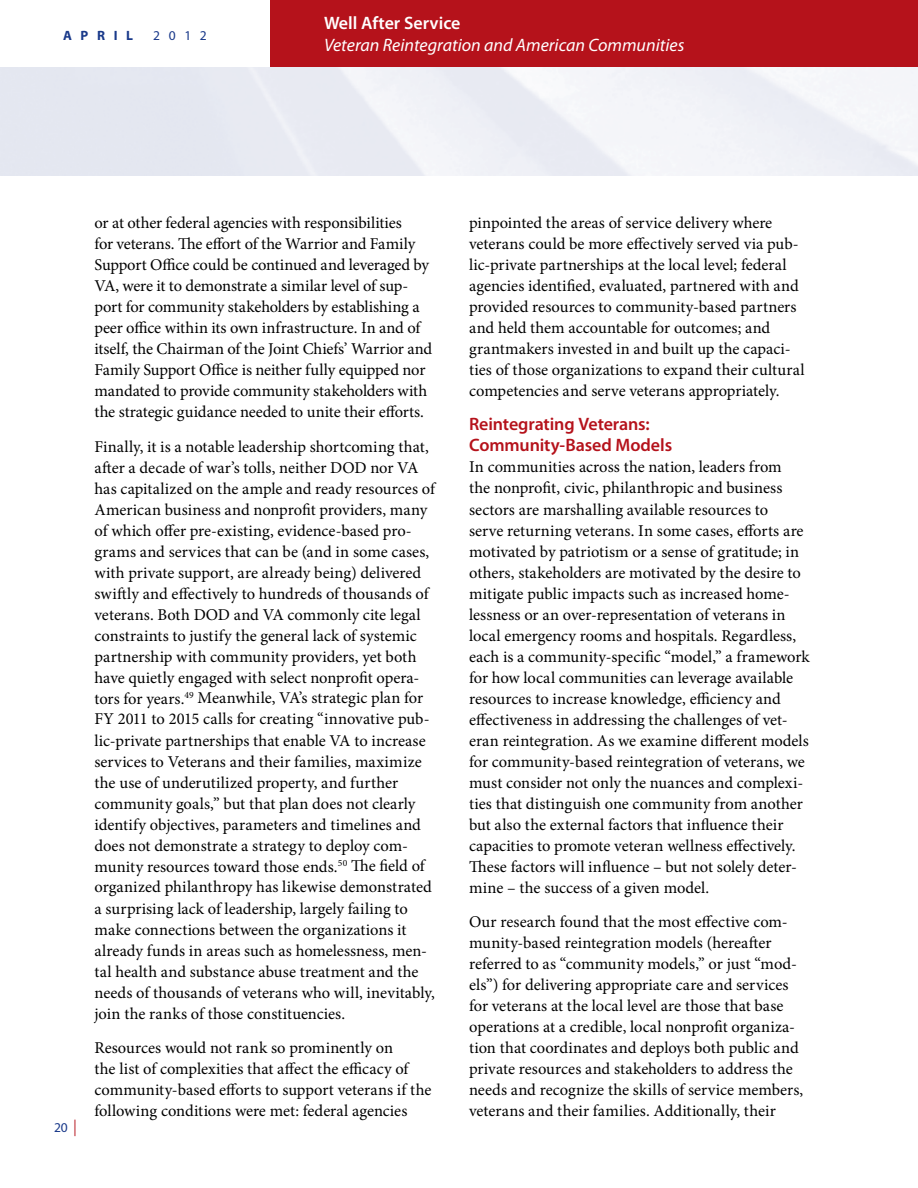
<style>
.page{position:relative;width:918px;height:1188px;background:#fff}
.page>*{position:absolute;margin:0;border:0;box-sizing:border-box;transform-origin:0 0}
.t1{font:600 18px/21px "Myriad Pro";letter-spacing:-.01em;color:#b5121b}
.t2{font:italic 18px "Myriad Pro";color:#fff}
.t3{font:600 18px "Myriad Pro";color:#fff}
.t4{font:16.5px/21px "Minion Pro";color:#000}
.t5{font:13.5px "Myriad Pro";letter-spacing:.64em;color:#19398a}
.t6{font:700 13.5px "Myriad Pro";letter-spacing:.64em;color:#19398a}
.s1{font-size:16.5px;color:#b5121b}
</style>
<div class="page">
<div style="left:270px;top:0;width:648px;height:68px;background:#b5121b"></div>
<p class="t6" style="left:63px;top:27px;width:72px">APRIL</p>
<p class="t5" style="left:153px;top:28px;width:55px">2012</p>
<p class="t3" style="left:324px;top:12px;width:138px">Well After Service</p>
<p class="t2" style="left:324px;top:34px;width:362px">Veteran Reintegration and American Communities</p>
<p class="t5" style="left:54px;top:1119px;width:24px">20 <span class="s1">|</span></p>
<p class="t4" style="left:94px;top:212px;width:339px">or at other federal agencies with responsibilities<br>for veterans. The effort of the Warrior and Family Support Office could be continued and leveraged by VA, were it to demonstrate a similar level of sup&shy;port for community stakeholders by establishing a peer office within its own infrastructure. In and of itself, the Chairman of the Joint Chiefs’ Warrior and Family Support Office is neither fully equipped nor mandated to provide community stakeholders with the strategic guidance needed to unite their efforts.</p>
<p class="t4" style="left:94px;top:436px;width:342px">Finally, it is a notable leadership shortcoming that, after a decade of war’s tolls, neither DOD nor VA has capitalized on the ample and ready resources of American business and nonprofit providers, many of which offer pre-existing, evidence-based pro&shy;grams and services that can be (and in some cases, with private support, are already being) delivered swiftly and effectively to hundreds of thousands of veterans. Both DOD and VA commonly cite legal constraints to justify the general lack of systemic partnership with community providers, yet both have quietly engaged with select nonprofit opera&shy;tors for years.<sup>49</sup> Meanwhile, VA’s strategic plan for FY 2011 to 2015 calls for creating “innovative pub&shy;lic-private partnerships that enable VA to increase services to Veterans and their families, maximize the use of underutilized property, and further community goals,” but that plan does not clearly identify objectives, parameters and timelines and does not demonstrate a strategy to deploy com&shy;munity resources toward those ends.<sup>50</sup> The field of organized philanthropy has likewise demonstrated a surprising lack of leadership, largely failing to make connections between the organizations it already funds in areas such as homelessness, men&shy;tal health and substance abuse treatment and the needs of thousands of veterans who will, inevitably, join the ranks of those constituencies.</p>
<p class="t4" style="left:95px;top:1037px;width:338px">Resources would not rank so prominently on<br>the list of complexities that affect the efficacy of community-based efforts to support veterans if the following conditions were met: federal agencies</p>
<p class="t4" style="left:469px;top:212px;width:337px">pinpointed the areas of service delivery where veterans could be more effectively served via pub&shy;lic-private partnerships at the local level; federal agencies identified, evaluated, partnered with and provided resources to community-based partners and held them accountable for outcomes; and grantmakers invested in and built up the capaci&shy;ties of those organizations to expand their cultural competencies and serve veterans appropriately.</p>
<p class="t1" style="left:469px;top:413px;width:205px">Reintegrating Veterans:<br>Community-Based Models</p>
<p class="t4" style="left:469px;top:457px;width:342px">In communities across the nation, leaders from<br>the nonprofit, civic, philanthropic and business sectors are marshalling available resources to<br>serve returning veterans. In some cases, efforts are motivated by patriotism or a sense of gratitude; in others, stakeholders are motivated by the desire to mitigate public impacts such as increased home&shy;lessness or an over-representation of veterans in local emergency rooms and hospitals. Regardless, each is a community-specific “model,” a framework for how local communities can leverage available resources to increase knowledge, efficiency and effectiveness in addressing the challenges of vet&shy;eran reintegration. As we examine different models for community-based reintegration of veterans, we must consider not only the nuances and complexi&shy;ties that distinguish one community from another but also the external factors that influence their capacities to promote veteran wellness effectively.<br>These factors will influence – but not solely deter&shy;mine – the success of a given model.</p>
<p class="t4" style="left:469px;top:911px;width:336px">Our research found that the most effective com&shy;munity-based reintegration models (hereafter referred to as “community models,” or just “mod&shy;els”) for delivering appropriate care and services for veterans at the local level are those that base operations at a credible, local nonprofit organiza&shy;tion that coordinates and deploys both public and private resources and stakeholders to address the needs and recognize the skills of service members, veterans and their families. Additionally, their</p>
</div>
